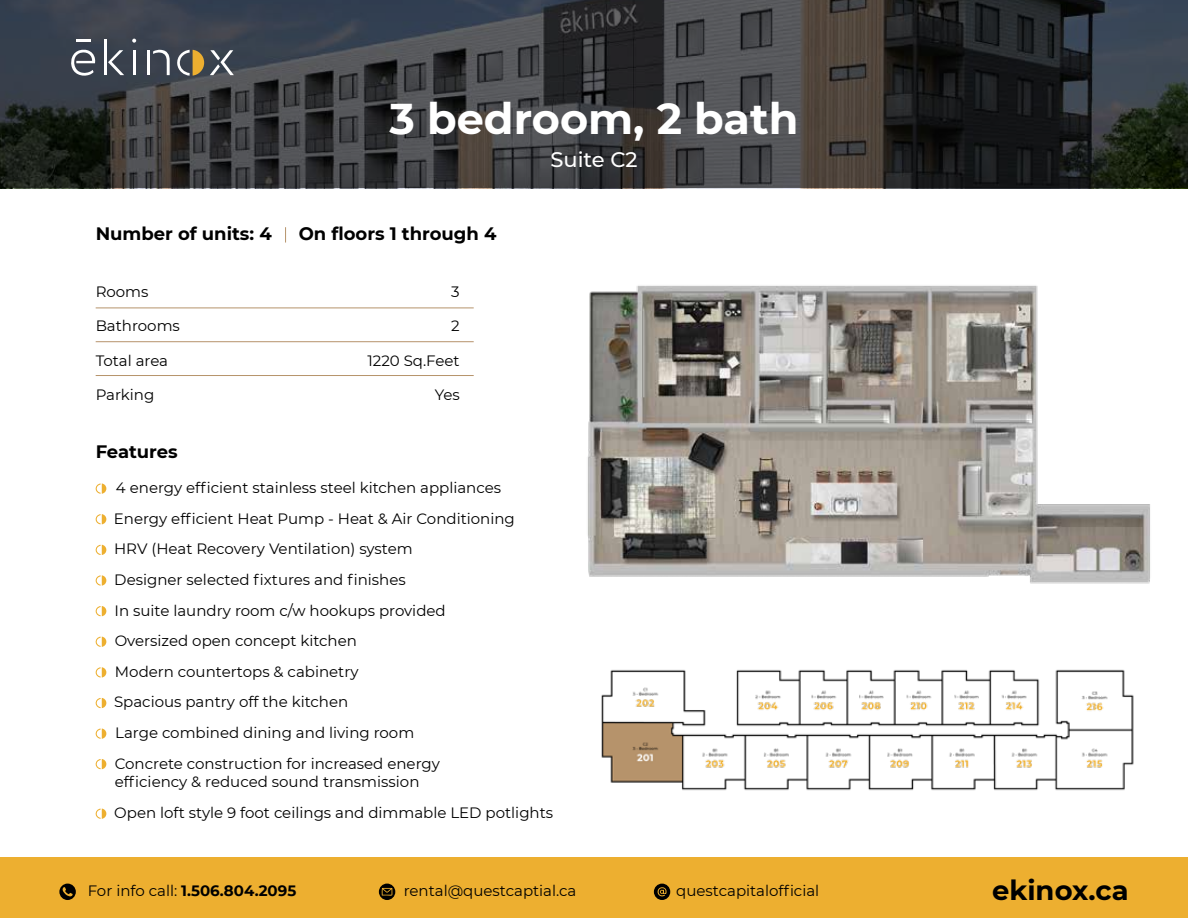
<style>
.page{position:relative;width:1188px;height:918px;background:#fff}
.page>*{position:absolute;margin:0;border:0;box-sizing:border-box;transform-origin:0 0}
.t1{font:700 43.05px "Montserrat";color:#fff}
.t2{font:700 27.45px "Montserrat";color:#000}
.t3{font:500 21px "Montserrat";color:#fff}
.t4{font:700 18px "Montserrat";color:#000}
.t5{font:15px/30.8px "Montserrat";color:#000}
.t6{font:700 15px "Montserrat";color:#000}
.s1{font-weight:400}
</style>
<div class="page">
<div style="left:0;top:858px;width:1188px;height:60px;background:#edaf30"></div>
<svg style="left:0;top:0;width:1188px;height:188px;background:#35373a"></svg>
<hr style="left:104px;top:39px;width:2px;height:36px;background:#fff">
<svg style="left:176px;top:50px;width:28px;height:26px"></svg>
<hr style="left:133px;top:50px;width:3px;height:25px;background:#fff">
<hr style="left:147px;top:50px;width:3px;height:25px;background:#fff">
<hr style="left:76px;top:39px;width:15px;height:3px;background:#fff">
<svg style="left:71px;top:49px;width:24px;height:27px"></svg>
<svg style="left:108px;top:50px;width:16px;height:25px"></svg>
<svg style="left:132px;top:39px;width:4px;height:4px"></svg>
<svg style="left:153px;top:50px;width:17px;height:25px"></svg>
<svg style="left:210px;top:50px;width:24px;height:25px"></svg>
<svg style="left:95px;top:483px;width:11px;height:11px"></svg>
<svg style="left:95px;top:514px;width:11px;height:10px"></svg>
<svg style="left:95px;top:545px;width:11px;height:10px"></svg>
<svg style="left:95px;top:575px;width:11px;height:11px"></svg>
<svg style="left:95px;top:606px;width:11px;height:10px"></svg>
<svg style="left:95px;top:637px;width:11px;height:10px"></svg>
<svg style="left:95px;top:667px;width:11px;height:11px"></svg>
<svg style="left:95px;top:698px;width:11px;height:10px"></svg>
<svg style="left:95px;top:729px;width:11px;height:10px"></svg>
<svg style="left:95px;top:759px;width:11px;height:10px"></svg>
<svg style="left:95px;top:809px;width:11px;height:10px"></svg>
<svg style="left:285px;top:227px;width:1px;height:16px"></svg>
<hr style="left:96px;top:308px;width:378px;height:1px;background:#b6936b">
<hr style="left:96px;top:341px;width:378px;height:1px;background:#b6936b">
<hr style="left:96px;top:375px;width:378px;height:1px;background:#b6936b">
<svg style="left:59px;top:884px;width:17px;height:16px"></svg>
<svg style="left:63px;top:887px;width:10px;height:10px"></svg>
<svg style="left:379px;top:884px;width:16px;height:16px"></svg>
<svg style="left:382px;top:888px;width:13px;height:10px"></svg>
<svg style="left:654px;top:884px;width:16px;height:16px"></svg>
<svg style="left:658px;top:887px;width:9px;height:9px"></svg>
<img style="left:587px;top:285px;width:563px;height:299px">
<img style="left:601px;top:669px;width:533px;height:122px">
<h1 class="t1" style="left:390px;top:87px;width:410px">3 bedroom, 2 bath</h1>
<h3 class="t3" style="left:550px;top:145px;width:89px">Suite C2</h3>
<p class="t4" style="left:96px;top:221px;width:178px">Number of units: 4</p>
<p class="t4" style="left:299px;top:221px;width:199px">On floors 1 through 4</p>
<p class="t5" style="left:96px;top:276px;width:54px">Rooms</p>
<p class="t5" style="left:96px;top:310px;width:86px">Bathrooms</p>
<p class="t5" style="left:96px;top:345px;width:74px">Total area</p>
<p class="t5" style="left:96px;top:379px;width:60px">Parking</p>
<p class="t5" style="left:451px;top:276px;width:10px">3</p>
<p class="t5" style="left:451px;top:310px;width:10px">2</p>
<p class="t5" style="left:367px;top:345px;width:94px">1220 Sq.Feet</p>
<p class="t5" style="left:435px;top:379px;width:27px">Yes</p>
<p class="t4" style="left:96px;top:439px;width:84px">Features</p>
<p class="t5" style="left:114px;top:472px;width:403px">4 energy efficient stainless steel kitchen appliances Energy efficient Heat Pump - Heat &amp; Air Conditioning HRV (Heat Recovery Ventilation) system<br>Designer selected fixtures and finishes<br>In suite laundry room c/w hookups provided Oversized open concept kitchen<br>Modern countertops &amp; cabinetry<br>Spacious pantry off the kitchen<br>Large combined dining and living room<br>Concrete construction for increased energy</p>
<p class="t5" style="left:114px;top:766px;width:440px">efficiency &amp; reduced sound transmission<br>Open loft style 9 foot ceilings and dimmable LED potlights</p>
<p class="t6" style="left:88px;top:880px;width:210px"><span class="s1">For info call:</span> 1.506.804.2095</p>
<p class="t5" style="left:404px;top:875px;width:174px">rental@questcaptial.ca</p>
<p class="t5" style="left:676px;top:875px;width:145px">questcapitalofficial</p>
<h2 class="t2" style="left:992px;top:870px;width:138px">ekinox.ca</h2>
</div>
